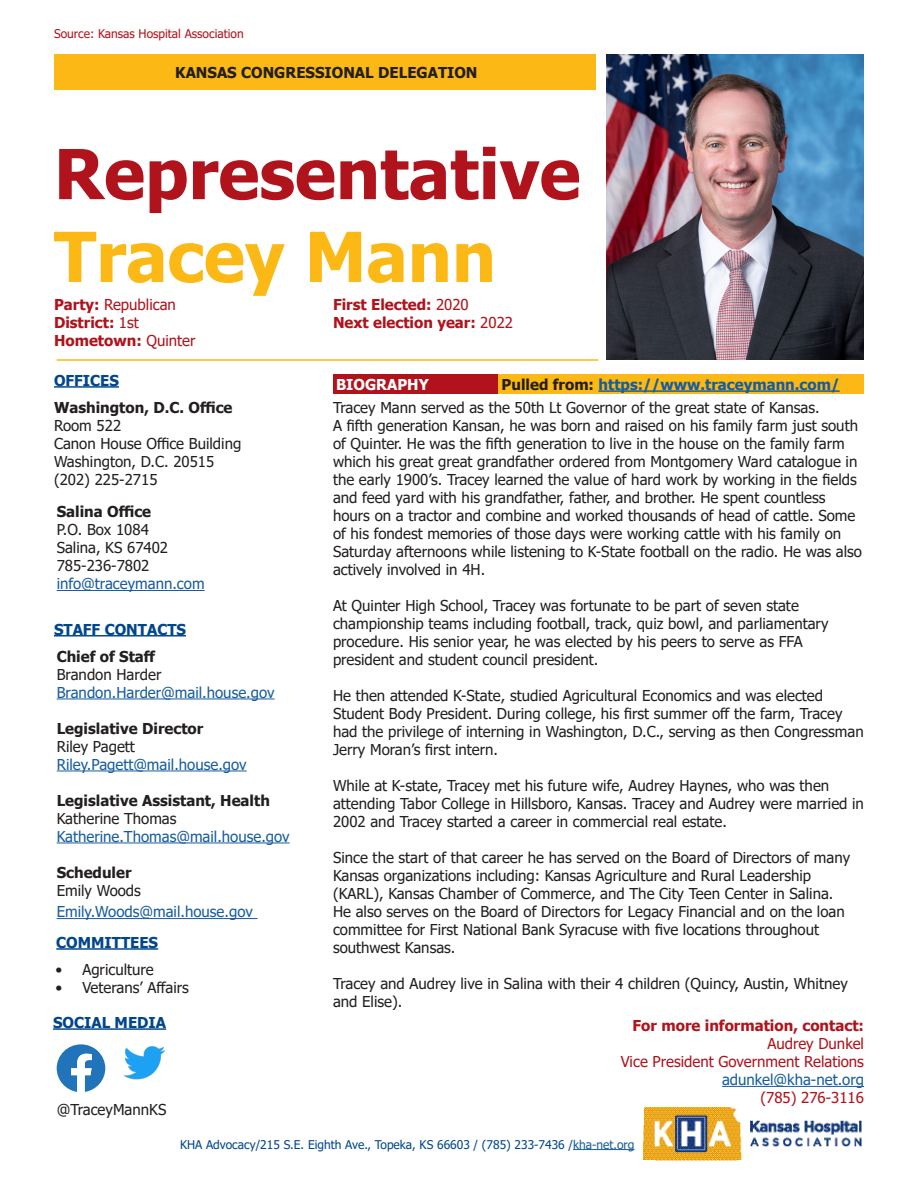
<style>
.page{position:relative;width:918px;height:1188px;background:#fff}
.page>*{position:absolute;margin:0;border:0;box-sizing:border-box;transform-origin:0 0}
.t1{font:700 69px "Tahoma";color:#b0131c}
.t2{font:700 69px "Tahoma";color:#fcb814}
.t3{font:15px/18px "Tahoma";color:#231f20}
.t4{font:15px "Tahoma";color:#175d9e}
.t5{font:700 15px "Tahoma";color:#231f20}
.t6{font:700 15px "Tahoma";color:#b0131c}
.t7{font:15px "Tahoma";color:#b0131c}
.t8{font:700 15px "Tahoma";color:#01468c}
.t9{font:700 15px "Tahoma";color:#175d9e}
.t10{font:700 15px "Tahoma";color:#fff}
.t11{font:12px "Tahoma";color:#01468c}
.t12{font:12px "Tahoma";color:#b0131c}
.s1{font-weight:700}
.s2{font-weight:400}
.s3{color:#231f20}
.s4{color:#175d9e}
</style>
<div class="page">
<img style="left:607px;top:54px;width:257px;height:306px">
<hr style="left:54px;top:386px;width:65px;height:2px;background:#01468c">
<hr style="left:53px;top:1028px;width:113px;height:2px;background:#01468c">
<div style="left:54px;top:54px;width:542px;height:36px;background:#fcb814"></div>
<hr style="left:57px;top:359px;width:542px;height:2px;background:#fcb814">
<svg style="left:57px;top:1044px;width:48px;height:48px"></svg>
<img style="left:123px;top:1046px;width:42px;height:34px">
<div style="left:333px;top:374px;width:175px;height:20px;background:#b0131c"></div>
<div style="left:499px;top:374px;width:365px;height:20px;background:#fcb814"></div>
<hr style="left:598px;top:390px;width:242px;height:2px;background:#175d9e">
<img style="left:644px;top:1107px;width:217px;height:53px">
<hr style="left:573px;top:1149px;width:62px;height:1px;background:#175d9e">
<hr style="left:57px;top:590px;width:148px;height:1px;background:#175d9e">
<hr style="left:54px;top:635px;width:132px;height:2px;background:#01468c">
<hr style="left:57px;top:698px;width:218px;height:1px;background:#175d9e">
<hr style="left:57px;top:770px;width:190px;height:1px;background:#175d9e">
<hr style="left:57px;top:842px;width:233px;height:1px;background:#175d9e">
<hr style="left:57px;top:918px;width:201px;height:1px;background:#175d9e">
<hr style="left:56px;top:948px;width:102px;height:2px;background:#01468c">
<hr style="left:722px;top:1086px;width:142px;height:1px;background:#175d9e">
<p class="t12" style="left:54px;top:26px;width:191px">Source: Kansas Hospital Association</p>
<p class="t5" style="left:175px;top:62px;width:304px">KANSAS CONGRESSIONAL DELEGATION</p>
<p class="t1" style="left:54px;top:126px;width:528px">Representative</p>
<p class="t2" style="left:54px;top:208px;width:444px">Tracey Mann</p>
<p class="t7" style="left:54px;top:295px;width:123px"><span class="s1">Party:</span> Republican</p>
<p class="t6" style="left:54px;top:312px;width:86px">District: <span class="s2">1st</span></p>
<p class="t6" style="left:54px;top:330px;width:143px">Hometown: <span class="s2">Quinter</span></p>
<p class="t8" style="left:54px;top:370px;width:66px">OFFICES</p>
<p class="t5" style="left:54px;top:397px;width:180px">Washington, D.C. Office</p>
<p class="t3" style="left:54px;top:417px;width:69px">Room 522</p>
<p class="t3" style="left:54px;top:435px;width:189px">Canon House Office Building</p>
<p class="t3" style="left:54px;top:453px;width:162px">Washington, D.C. 20515</p>
<p class="t3" style="left:54px;top:471px;width:105px">(202) 225-2715</p>
<p class="t5" style="left:57px;top:501px;width:96px">Salina Office</p>
<p class="t3" style="left:57px;top:522px;width:94px">P.O. Box 1084</p>
<p class="t3" style="left:57px;top:540px;width:113px">Salina, KS 67402</p>
<p class="t3" style="left:57px;top:558px;width:94px">785-236-7802</p>
<p class="t4" style="left:57px;top:574px;width:149px">info@traceymann.com</p>
<p class="t8" style="left:54px;top:619px;width:134px">STAFF CONTACTS</p>
<p class="t5" style="left:57px;top:646px;width:100px">Chief of Staff</p>
<p class="t3" style="left:57px;top:666px;width:106px">Brandon Harder</p>
<p class="t4" style="left:57px;top:682px;width:219px">Brandon.Harder@mail.house.gov</p>
<p class="t5" style="left:57px;top:718px;width:148px">Legislative Director</p>
<p class="t3" style="left:57px;top:738px;width:80px">Riley Pagett</p>
<p class="t4" style="left:57px;top:754px;width:192px">Riley.Pagett@mail.house.gov</p>
<p class="t5" style="left:57px;top:790px;width:215px">Legislative Assistant, Health</p>
<p class="t3" style="left:57px;top:810px;width:121px">Katherine Thomas</p>
<p class="t4" style="left:57px;top:826px;width:235px">Katherine.Thomas@mail.house.gov</p>
<p class="t5" style="left:57px;top:862px;width:76px">Scheduler</p>
<p class="t3" style="left:57px;top:882px;width:86px">Emily Woods</p>
<p class="t4" style="left:57px;top:902px;width:198px">Emily.Woods@mail.house.gov</p>
<p class="t8" style="left:56px;top:932px;width:103px">COMMITTEES</p>
<p class="t3" style="left:55px;top:961px;width:100px">• Agriculture</p>
<p class="t3" style="left:55px;top:979px;width:135px">• Veterans’ Affairs</p>
<p class="t8" style="left:53px;top:1012px;width:115px">SOCIAL MEDIA</p>
<p class="t3" style="left:57px;top:1101px;width:111px">@TraceyMannKS</p>
<p class="t6" style="left:333px;top:294px;width:137px">First Elected: <span class="s2">2020</span></p>
<p class="t6" style="left:333px;top:312px;width:182px">Next election year: <span class="s2">2022</span></p>
<p class="t10" style="left:336px;top:374px;width:94px">BIOGRAPHY</p>
<p class="t9" style="left:502px;top:374px;width:340px"><span class="s3">Pulled from:</span> https://www.traceymann.com/</p>
<p class="t3" style="left:333px;top:399px;width:488px">Tracey Mann served as the 50th Lt Governor of the great state of Kansas.</p>
<p class="t3" style="left:333px;top:417px;width:531px">A fifth generation Kansan, he was born and raised on his family farm just south of Quinter. He was the fifth generation to live in the house on the family farm which his great great grandfather ordered from Montgomery Ward catalogue in the early 1900’s. Tracey learned the value of hard work by working in the fields and feed yard with his grandfather, father, and brother. He spent countless hours on a tractor and combine and worked thousands of head of cattle. Some of his fondest memories of those days were working cattle with his family on Saturday afternoons while listening to K-State football on the radio. He was also actively involved in 4H.</p>
<p class="t3" style="left:333px;top:597px;width:497px">At Quinter High School, Tracey was fortunate to be part of seven state championship teams including football, track, quiz bowl, and parliamentary procedure. His senior year, he was elected by his peers to serve as FFA president and student council president.</p>
<p class="t3" style="left:333px;top:687px;width:532px">He then attended K-State, studied Agricultural Economics and was elected Student Body President. During college, his first summer off the farm, Tracey had the privilege of interning in Washington, D.C., serving as then Congressman Jerry Moran’s first intern.</p>
<p class="t3" style="left:333px;top:777px;width:533px">While at K-state, Tracey met his future wife, Audrey Haynes, who was then attending Tabor College in Hillsboro, Kansas. Tracey and Audrey were married in<br>2002 and Tracey started a career in commercial real estate.</p>
<p class="t3" style="left:333px;top:849px;width:519px">Since the start of that career he has served on the Board of Directors of many Kansas organizations including: Kansas Agriculture and Rural Leadership (KARL), Kansas Chamber of Commerce, and The City Teen Center in Salina.<br>He also serves on the Board of Directors for Legacy Financial and on the loan committee for First National Bank Syracuse with five locations throughout southwest Kansas.</p>
<p class="t3" style="left:333px;top:975px;width:516px">Tracey and Audrey live in Salina with their 4 children (Quincy, Austin, Whitney and Elise).</p>
<p class="t6" style="left:633px;top:1015px;width:233px">For more information, contact:</p>
<p class="t7" style="left:767px;top:1034px;width:98px">Audrey Dunkel</p>
<p class="t7" style="left:621px;top:1052px;width:245px">Vice President Government Relations</p>
<p class="t4" style="left:722px;top:1070px;width:143px">adunkel@kha-net.org</p>
<p class="t7" style="left:760px;top:1088px;width:105px">(785) 276-3116</p>
<p class="t11" style="left:180px;top:1136px;width:456px">KHA Advocacy/215 S.E. Eighth Ave., Topeka, KS 66603 / (785) 233-7436 /<span class="s4">kha-net.org</span></p>
</div>
